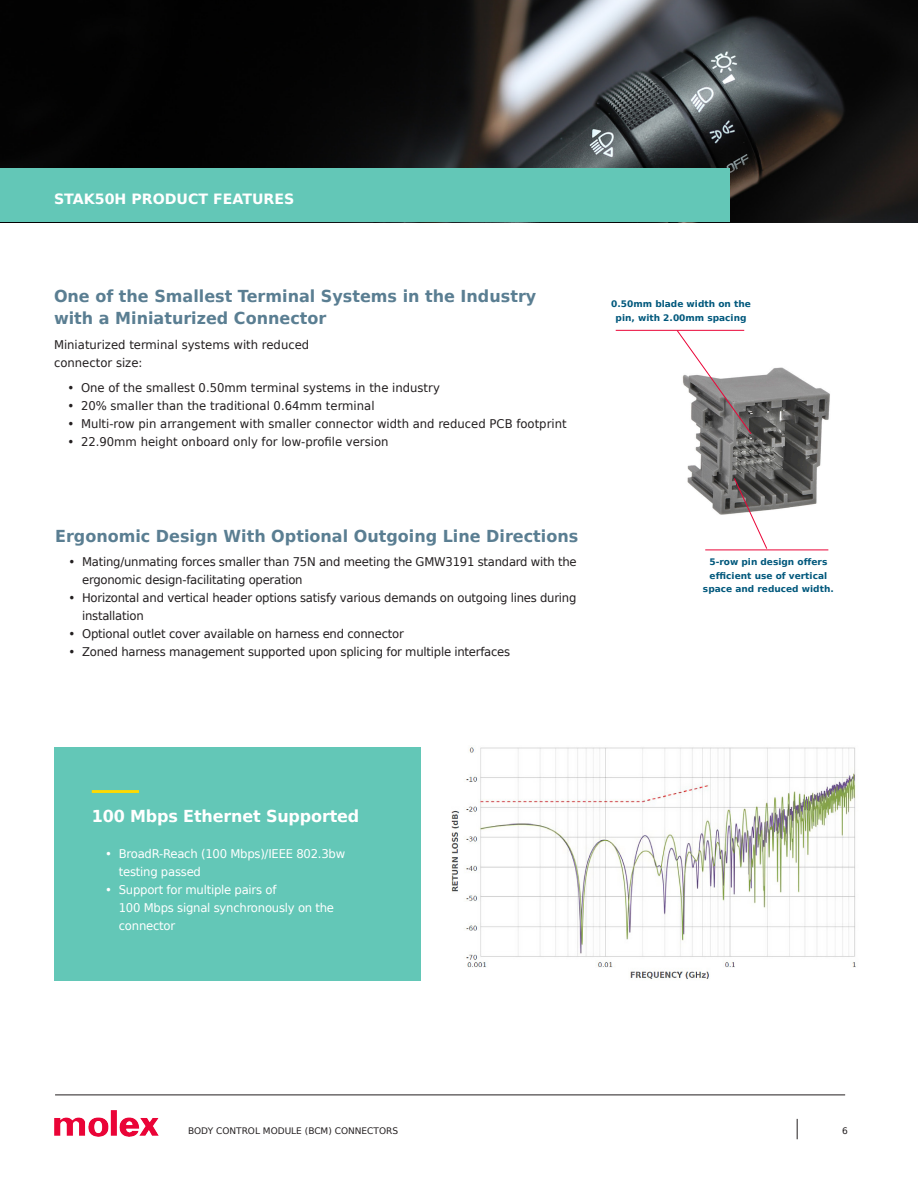
<style>
.page{position:relative;width:918px;height:1188px;background:#fff}
.page>*{position:absolute;margin:0;border:0;box-sizing:border-box;transform-origin:0 0}
.t1{font:700 16.5px/22.5px "Bitstream Vera Sans";color:#5a7e92}
.t2{font:700 16.5px "Bitstream Vera Sans";letter-spacing:-.01em;color:#fff}
.t3{font:700 14.25px "Bitstream Vera Sans";color:#fff}
.t4{font:12px/18px "Bitstream Vera Sans";letter-spacing:-.02em;color:#231f20}
.t5{font:12px/18px "Bitstream Vera Sans";color:#231f20}
.t6{font:12px/18px "Bitstream Vera Sans";letter-spacing:-.02em;color:#fff}
.t7{font:700 9px/13.5px "Bitstream Vera Sans";color:#00587c;text-align:center}
.t8{font:9px "Bitstream Vera Sans";color:#231f20}
</style>
<div class="page">
<img style="left:55px;top:1110px;width:103px;height:26px">
<svg style="left:797px;top:1119px;width:1px;height:20px"></svg>
<hr style="left:55px;top:1095px;width:790px;height:1px;background:#231f20">
<img style="left:0;top:0;width:918px;height:222px">
<div style="left:0;top:168px;width:730px;height:54px;background:#63c7b7"></div>
<div style="left:54px;top:747px;width:366px;height:233px;background:#63c7b7"></div>
<hr style="left:92px;top:790px;width:47px;height:3px;background:#ffda00">
<img style="left:687px;top:367px;width:143px;height:148px">
<hr style="left:705px;top:550px;width:123px;height:1px;background:#ea0437">
<svg style="left:734px;top:478px;width:33px;height:71px"></svg>
<hr style="left:616px;top:330px;width:128px;height:1px;background:#ea0437">
<svg style="left:677px;top:330px;width:75px;height:104px"></svg>
<img style="left:451px;top:747px;width:405px;height:232px">
<p class="t3" style="left:54px;top:191px;width:242px">STAK50H PRODUCT FEATURES</p>
<p class="t1" style="left:54px;top:285px;width:484px">One of the Smallest Terminal Systems in the Industry with a Miniaturized Connector</p>
<p class="t5" style="left:54px;top:336px;width:257px">Miniaturized terminal systems with reduced connector size:</p>
<p class="t5" style="left:68px;top:379px;width:374px">• One of the smallest 0.50mm terminal systems in the industry</p>
<p class="t5" style="left:68px;top:397px;width:309px">• 20% smaller than the traditional 0.64mm terminal</p>
<p class="t5" style="left:68px;top:415px;width:501px">• Multi-row pin arrangement with smaller connector width and reduced PCB footprint</p>
<p class="t5" style="left:68px;top:433px;width:323px">• 22.90mm height onboard only for low-profile version</p>
<p class="t1" style="left:55px;top:525px;width:525px">Ergonomic Design With Optional Outgoing Line Directions</p>
<p class="t4" style="left:82px;top:553px;width:496px;text-indent:-14px">• Mating/unmating forces smaller than 75N and meeting the GMW3191 standard with the ergonomic design-facilitating operation</p>
<p class="t4" style="left:82px;top:589px;width:496px;text-indent:-14px">• Horizontal and vertical header options satisfy various demands on outgoing lines during installation</p>
<p class="t4" style="left:69px;top:625px;width:337px">• Optional outlet cover available on harness end connector</p>
<p class="t4" style="left:69px;top:643px;width:443px">• Zoned harness management supported upon splicing for multiple interfaces</p>
<p class="t7" style="left:611px;top:297px;width:141px">0.50mm blade width on the pin, with 2.00mm spacing</p>
<p class="t7" style="left:703px;top:555px;width:132px">5-row pin design offers efficient use of vertical space and reduced width.</p>
<p class="t2" style="left:92px;top:807px;width:269px">100 Mbps Ethernet Supported</p>
<p class="t6" style="left:119px;top:845px;width:228px;text-indent:-14px">• BroadR-Reach (100 Mbps)/IEEE 802.3bw testing passed</p>
<p class="t6" style="left:119px;top:881px;width:217px;text-indent:-14px">• Support for multiple pairs of<br>100 Mbps signal synchronously on the connector</p>
<p class="t8" style="left:188px;top:1125px;width:211px">BODY CONTROL MODULE (BCM) CONNECTORS</p>
<p class="t8" style="left:842px;top:1126px;width:7px">6</p>
</div>
